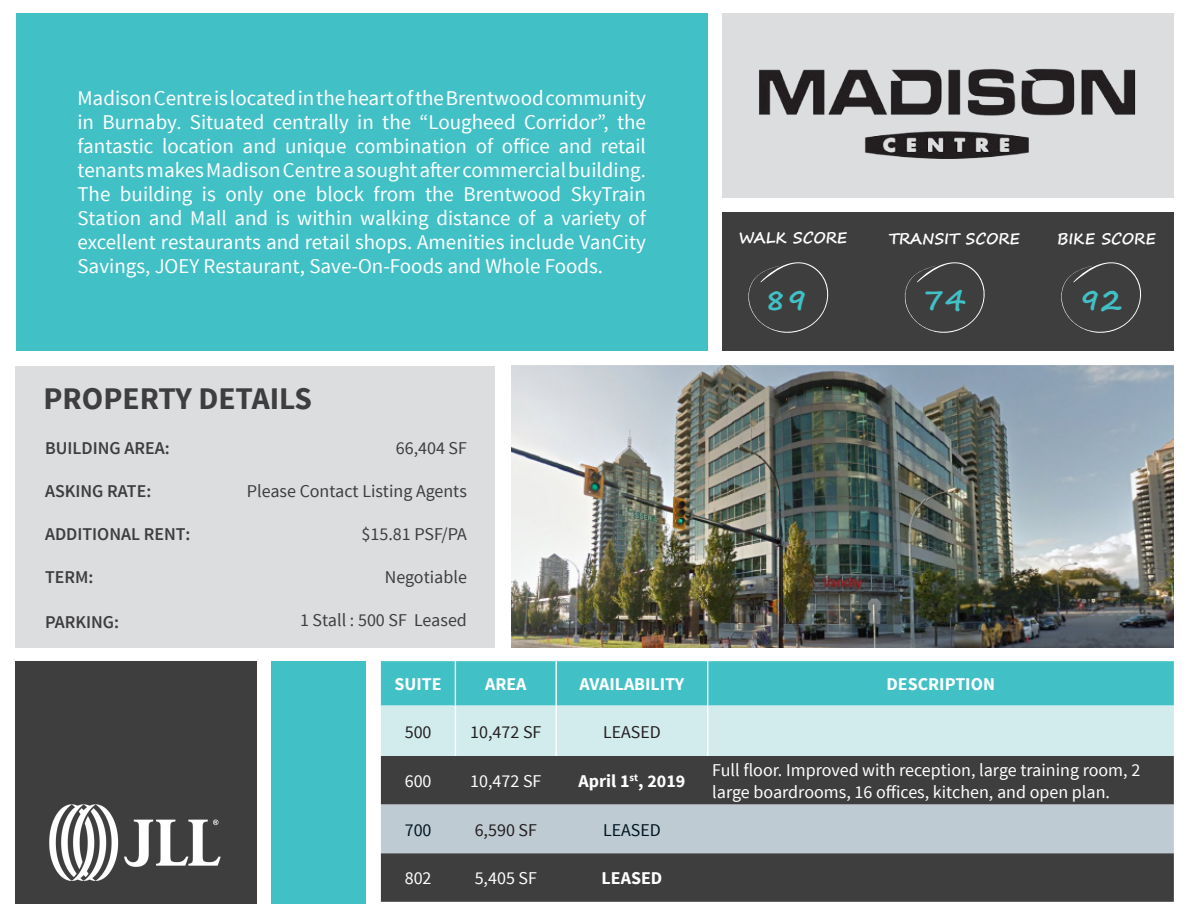
<style>
.page{position:relative;width:1188px;height:918px;background:#fff}
.page>*{position:absolute;margin:0;border:0;box-sizing:border-box;transform-origin:0 0}
.t1{font:700 31.5px "Source Sans Pro";color:#3e3e3f}
.t2{font:700 29.4px "Segoe Print";color:#41c1c6}
.t3{font:21px/24px "Source Sans Pro";color:#fff;text-align:justify}
.t4{font:18px/21.6px "Source Sans Pro";color:#fff}
.t5{font:18px "Source Sans Pro";color:#3e3e3f}
.t6{font:600 18px "Source Sans Pro";color:#3e3e3f}
.t7{font:700 18px "Source Sans Pro";color:#fff}
.t8{font:18px "Source Sans Pro";color:#231f20}
.t9{font:18px "Source Sans Pro";color:#011622}
.t10{font:700 15.45px "Segoe Print";color:#fff}
</style>
<div class="page">
<div style="left:722px;top:14px;width:452px;height:184px;background:#dcdddf"></div>
<div style="left:722px;top:213px;width:452px;height:138px;background:#3e3e3f"></div>
<div style="left:16px;top:14px;width:692px;height:337px;background:#41c1c6"></div>
<div style="left:271px;top:661px;width:95px;height:243px;background:#41c1c6"></div>
<div style="left:16px;top:366px;width:479px;height:282px;background:#dcdddf"></div>
<div style="left:16px;top:661px;width:241px;height:243px;background:#3e3e3f"></div>
<svg style="left:1061px;top:262px;width:81px;height:71px"></svg>
<svg style="left:748px;top:262px;width:81px;height:71px"></svg>
<svg style="left:904px;top:262px;width:81px;height:71px"></svg>
<img style="left:49px;top:804px;width:172px;height:77px">
<svg style="left:381px;top:661px;width:793px;height:95px;background:#8ed8db"></svg>
<div style="left:381px;top:756px;width:793px;height:146px;background:#3e3e3f"></div>
<div style="left:381px;top:805px;width:793px;height:48px;background:#bfcbd3"></div>
<hr style="left:455px;top:661px;width:1px;height:45px;background:#fff">
<hr style="left:556px;top:661px;width:1px;height:45px;background:#fff">
<hr style="left:707px;top:661px;width:1px;height:45px;background:#fff">
<hr style="left:455px;top:706px;width:1px;height:50px;background:#fff">
<hr style="left:556px;top:706px;width:1px;height:50px;background:#fff">
<hr style="left:707px;top:706px;width:1px;height:50px;background:#fff">
<img style="left:759px;top:68px;width:377px;height:91px">
<img style="left:511px;top:366px;width:663px;height:282px">
<p class="t3" style="left:77px;top:86px;width:570px">Madison Centre is located in the heart of the Brentwood community in Burnaby. Situated centrally in the “Lougheed Corridor”, the fantastic location and unique combination of office and retail tenants makes Madison Centre a sought after commercial building.<br>The building is only one block from the Brentwood SkyTrain Station and Mall and is within walking distance of a variety of excellent restaurants and retail shops. Amenities include VanCity Savings, JOEY Restaurant, Save-On-Foods and Whole Foods.</p>
<p class="t1" style="left:44px;top:378px;width:270px">PROPERTY DETAILS</p>
<p class="t6" style="left:45px;top:436px;width:126px">BUILDING AREA:</p>
<p class="t6" style="left:45px;top:479px;width:108px">ASKING RATE:</p>
<p class="t6" style="left:45px;top:523px;width:147px">ADDITIONAL RENT:</p>
<p class="t6" style="left:45px;top:566px;width:50px">TERM:</p>
<p class="t6" style="left:45px;top:611px;width:76px">PARKING:</p>
<p class="t5" style="left:396px;top:436px;width:73px">66,404 SF</p>
<p class="t5" style="left:247px;top:480px;width:222px">Please Contact Listing Agents</p>
<p class="t5" style="left:362px;top:523px;width:107px">$15.81 PSF/PA</p>
<p class="t5" style="left:385px;top:566px;width:84px">Negotiable</p>
<p class="t5" style="left:300px;top:609px;width:168px">1 Stall : 500 SF Leased</p>
<p class="t10" style="left:739px;top:223px;width:110px">WALK SCORE</p>
<p class="t10" style="left:889px;top:224px;width:133px">TRANSIT SCORE</p>
<p class="t10" style="left:1057px;top:225px;width:100px">BIKE SCORE</p>
<p class="t2" style="left:765px;top:273px;width:44px">89</p>
<p class="t2" style="left:923px;top:272px;width:44px">74</p>
<p class="t2" style="left:1079px;top:272px;width:44px">92</p>
<p class="t7" style="left:395px;top:673px;width:49px">SUITE</p>
<p class="t7" style="left:485px;top:673px;width:43px">AREA</p>
<p class="t7" style="left:580px;top:673px;width:106px">AVAILABILITY</p>
<p class="t7" style="left:887px;top:673px;width:110px">DESCRIPTION</p>
<p class="t8" style="left:405px;top:720px;width:28px">500</p>
<p class="t8" style="left:470px;top:720px;width:73px">10,472 SF</p>
<p class="t8" style="left:603px;top:720px;width:59px">LEASED</p>
<p class="t4" style="left:405px;top:771px;width:28px">600</p>
<p class="t4" style="left:470px;top:771px;width:73px">10,472 SF</p>
<p class="t7" style="left:578px;top:770px;width:108px">April 1<sup>st</sup>, 2019</p>
<p class="t4" style="left:712px;top:760px;width:430px">Full floor. Improved with reception, large training room, 2 large boardrooms, 16 offices, kitchen, and open plan.</p>
<p class="t9" style="left:405px;top:819px;width:28px">700</p>
<p class="t8" style="left:475px;top:819px;width:64px">6,590 SF</p>
<p class="t9" style="left:603px;top:819px;width:59px">LEASED</p>
<p class="t4" style="left:405px;top:868px;width:28px">802</p>
<p class="t4" style="left:475px;top:868px;width:64px">5,405 SF</p>
<p class="t7" style="left:602px;top:867px;width:62px">LEASED</p>
</div>
